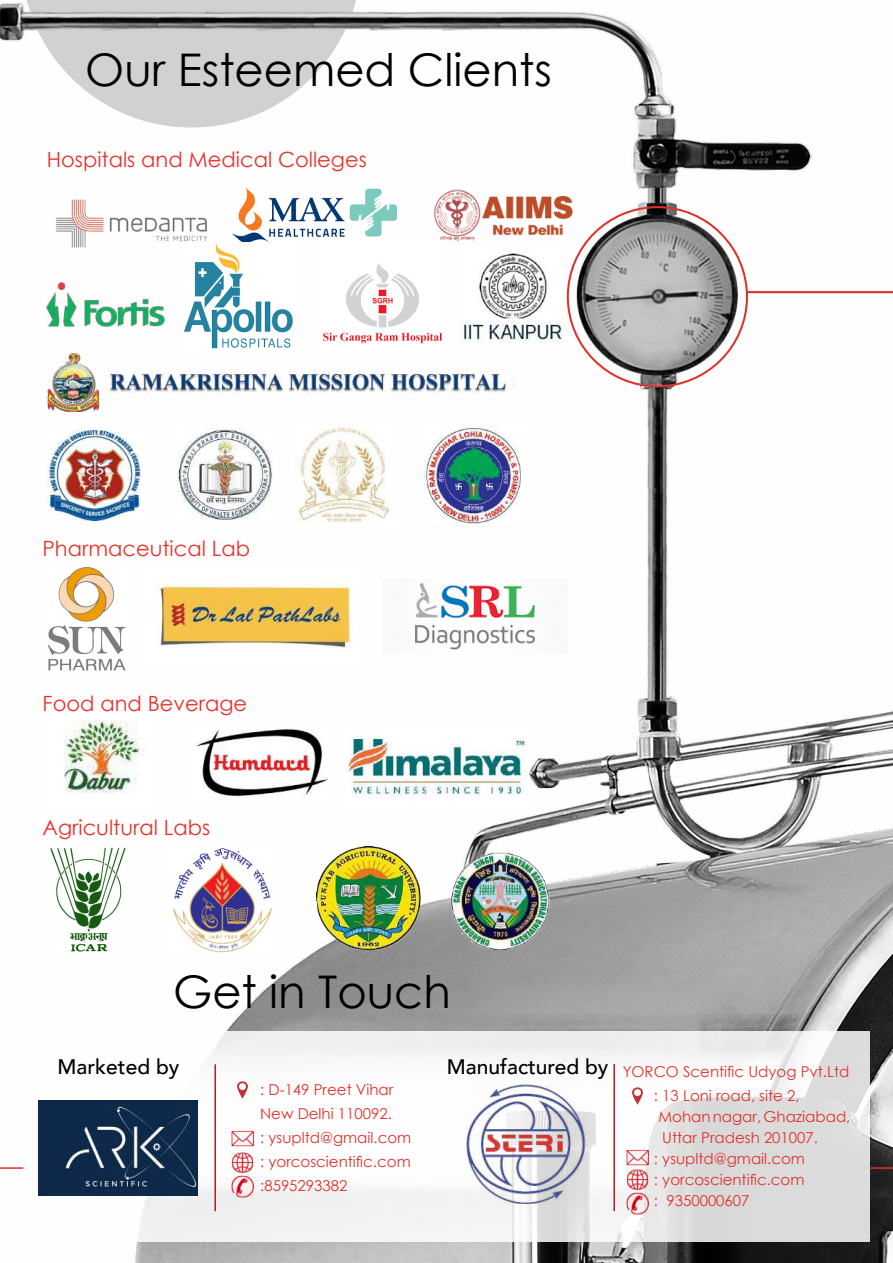
<style>
.page{position:relative;width:893px;height:1263px;background:#fff}
.page>*{position:absolute;margin:0;border:0;box-sizing:border-box;transform-origin:0 0}
.t1{font:45px "Century Gothic";color:#000}
.t2{font:21px "Century Gothic";color:#e8312a}
.t3{font:500 21px "Avenir";color:#000}
.t4{font:15px/24px "Century Gothic";color:#e0322b}
</style>
<div class="page">
<img style="left:0;top:0;width:893px;height:1263px">
<svg style="left:22px;top:1031px;width:848px;height:211px;fill:#f5f5f5"></svg>
<hr style="left:0;top:1167px;width:23px;height:2px;background:#df312b">
<hr style="left:870px;top:1167px;width:23px;height:2px;background:#df312b">
<img style="left:47px;top:189px;width:164px;height:61px">
<img style="left:232px;top:189px;width:165px;height:54px">
<img style="left:47px;top:282px;width:118px;height:45px">
<img style="left:182px;top:242px;width:114px;height:110px">
<img style="left:320px;top:242px;width:125px;height:111px">
<img style="left:460px;top:251px;width:102px;height:92px">
<img style="left:47px;top:353px;width:467px;height:59px">
<img style="left:47px;top:430px;width:95px;height:91px">
<img style="left:178px;top:428px;width:95px;height:93px">
<img style="left:382px;top:580px;width:186px;height:74px">
<img style="left:144px;top:566px;width:222px;height:101px">
<img style="left:47px;top:566px;width:80px;height:106px">
<img style="left:47px;top:702px;width:110px;height:107px">
<img style="left:192px;top:725px;width:140px;height:76px">
<img style="left:341px;top:726px;width:188px;height:80px">
<img style="left:441px;top:843px;width:113px;height:107px">
<img style="left:50px;top:848px;width:75px;height:103px">
<img style="left:166px;top:844px;width:110px;height:110px">
<img style="left:317px;top:846px;width:104px;height:104px">
<hr style="left:613px;top:1064px;width:2px;height:147px;background:#af1e23">
<hr style="left:214px;top:1064px;width:2px;height:147px;background:#af1e23">
<img style="left:465px;top:1084px;width:121px;height:119px">
<img style="left:39px;top:1100px;width:159px;height:96px">
<img style="left:231px;top:1079px;width:23px;height:22px">
<img style="left:626px;top:1084px;width:22px;height:22px">
<img style="left:232px;top:1127px;width:21px;height:22px">
<img style="left:626px;top:1147px;width:23px;height:67px">
<img style="left:232px;top:1151px;width:21px;height:22px">
<img style="left:232px;top:1175px;width:21px;height:22px">
<div style="left:291px;top:425px;width:106px;height:101px;background:#fff"></div>
<img style="left:298px;top:426px;width:93px;height:97px">
<div style="left:419px;top:425px;width:107px;height:101px;background:#fff"></div>
<img style="left:425px;top:425px;width:95px;height:100px">
<hr style="left:748px;top:291px;width:145px;height:2px;background:#df312b">
<h1 class="t1" style="left:85px;top:38px;width:468px">Our Esteemed Clients</h1>
<h2 class="t2" style="left:47px;top:145px;width:322px">Hospitals and Medical Colleges</h2>
<h2 class="t2" style="left:43px;top:533px;width:209px">Pharmaceutical Lab</h2>
<h2 class="t2" style="left:43px;top:689px;width:206px">Food and Beverage</h2>
<h2 class="t2" style="left:43px;top:813px;width:169px">Agricultural Labs</h2>
<h1 class="t1" style="left:173px;top:960px;width:279px">Get in Touch</h1>
<h2 class="t3" style="left:447px;top:1049px;width:163px">Manufactured by</h2>
<h2 class="t3" style="left:58px;top:1049px;width:123px">Marketed by</h2>
<p class="t4" style="left:623px;top:1059px;width:228px">YORCO Scentific Udyog Pvt.Ltd</p>
<p class="t4" style="left:260px;top:1077px;width:153px">: D-149 Preet Vihar<br>New Delhi 110092.<br>: ysupltd@gmail.com : yorcoscientific.com :8595293382</p>
<p class="t4" style="left:654px;top:1083px;width:147px">: 13 Loni road, site 2,</p>
<p class="t4" style="left:658px;top:1104px;width:194px">Mohan nagar, Ghaziabad,</p>
<p class="t4" style="left:662px;top:1125px;width:157px">Uttar Pradesh 201007.</p>
<p class="t4" style="left:654px;top:1146px;width:153px">: ysupltd@gmail.com</p>
<p class="t4" style="left:654px;top:1167px;width:152px">: yorcoscientific.com</p>
<p class="t4" style="left:654px;top:1188px;width:97px">: 9350000607</p>
</div>
